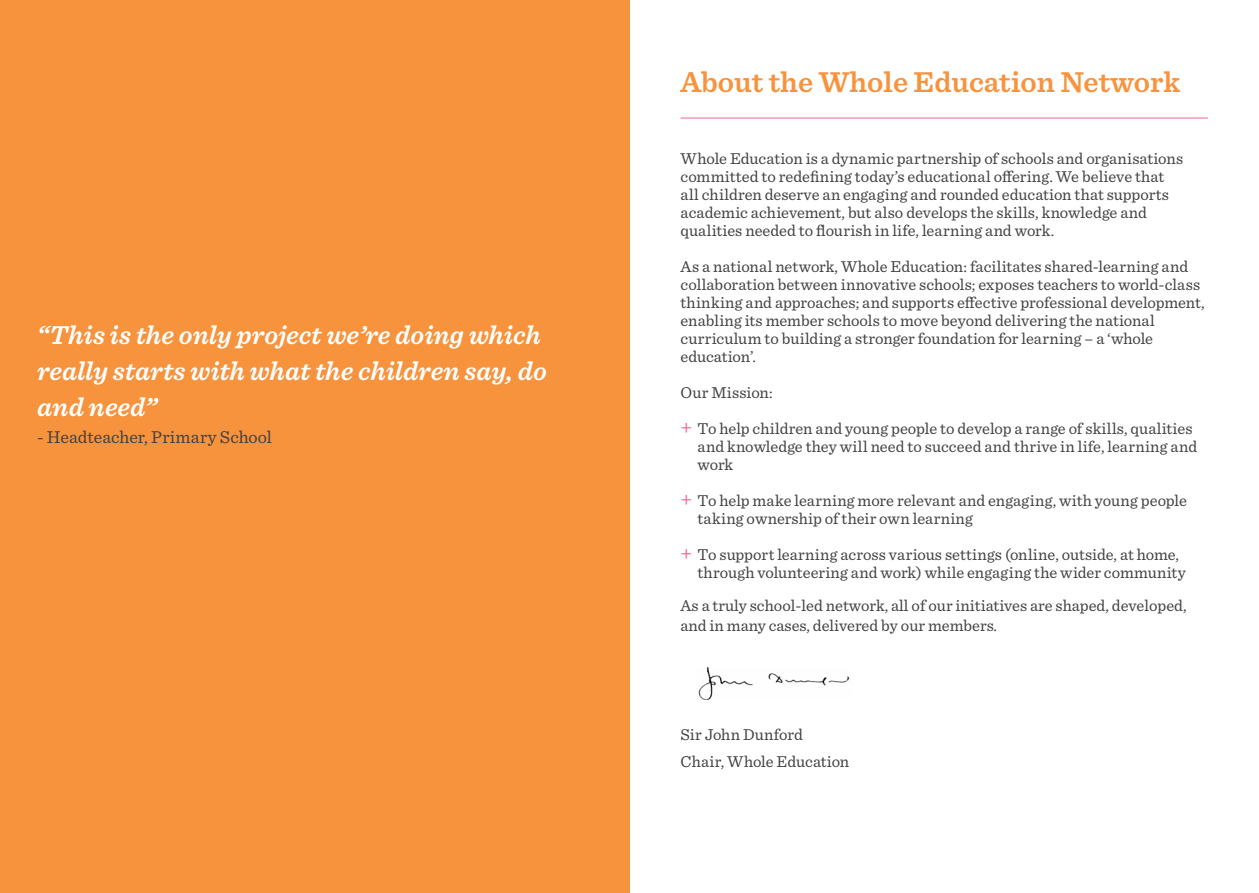
<style>
.page{position:relative;width:1259px;height:893px;background:#fff}
.page>*{position:absolute;margin:0;border:0;box-sizing:border-box;transform-origin:0 0}
.t1{font:600 30px "Sentinel";color:#f7933d}
.t2{font:italic 600 27px/36px "Sentinel";letter-spacing:-.005em;color:#fff}
.t3{font:18px "Sentinel";color:#414042}
.t4{font:16.5px/18px "Sentinel";color:#414042}
.s1{font-size:22.5px;color:#f06293}
</style>
<div class="page">
<div style="left:0;top:0;width:629px;height:893px;background:#f7933d"></div>
<img style="left:698px;top:668px;width:152px;height:32px">
<hr style="left:680px;top:118px;width:528px;height:1px;background:#f06293">
<h2 class="t2" style="left:37px;top:315px;width:511px">“This is the only project we’re doing which really starts with what the children say, do and need”</h2>
<p class="t3" style="left:37px;top:423px;width:236px">- Headteacher, Primary School</p>
<h1 class="t1" style="left:680px;top:59px;width:501px">About the Whole Education Network</h1>
<p class="t4" style="left:680px;top:148px;width:504px">Whole Education is a dynamic partnership of schools and organisations committed to redefining today’s educational offering. We believe that all children deserve an engaging and rounded education that supports academic achievement, but also develops the skills, knowledge and qualities needed to flourish in life, learning and work.</p>
<p class="t4" style="left:680px;top:256px;width:526px">As a national network, Whole Education: facilitates shared-learning and collaboration between innovative schools; exposes teachers to world-class thinking and approaches; and supports effective professional development, enabling its member schools to move beyond delivering the national curriculum to building a stronger foundation for learning – a ‘whole education’.</p>
<p class="t4" style="left:680px;top:373px;width:513px;line-height:36px">Our Mission:<br><span class="s1">+</span> To help children and young people to develop a range of skills, qualities</p>
<p class="t4" style="left:697px;top:436px;width:501px">and knowledge they will need to succeed and thrive in life, learning and work</p>
<p class="t4" style="left:697px;top:490px;width:491px;text-indent:-17px"><span class="s1">+</span> To help make learning more relevant and engaging, with young people taking ownership of their own learning</p>
<p class="t4" style="left:697px;top:544px;width:490px;text-indent:-17px"><span class="s1">+</span> To support learning across various settings (online, outside, at home, through volunteering and work) while engaging the wider community</p>
<p class="t4" style="left:680px;top:595px;width:507px;line-height:19.8px">As a truly school-led network, all of our initiatives are shaped, developed, and in many cases, delivered by our members.</p>
<p class="t4" style="left:680px;top:720px;width:170px;line-height:27px">Sir John Dunford<br>Chair, Whole Education</p>
</div>
